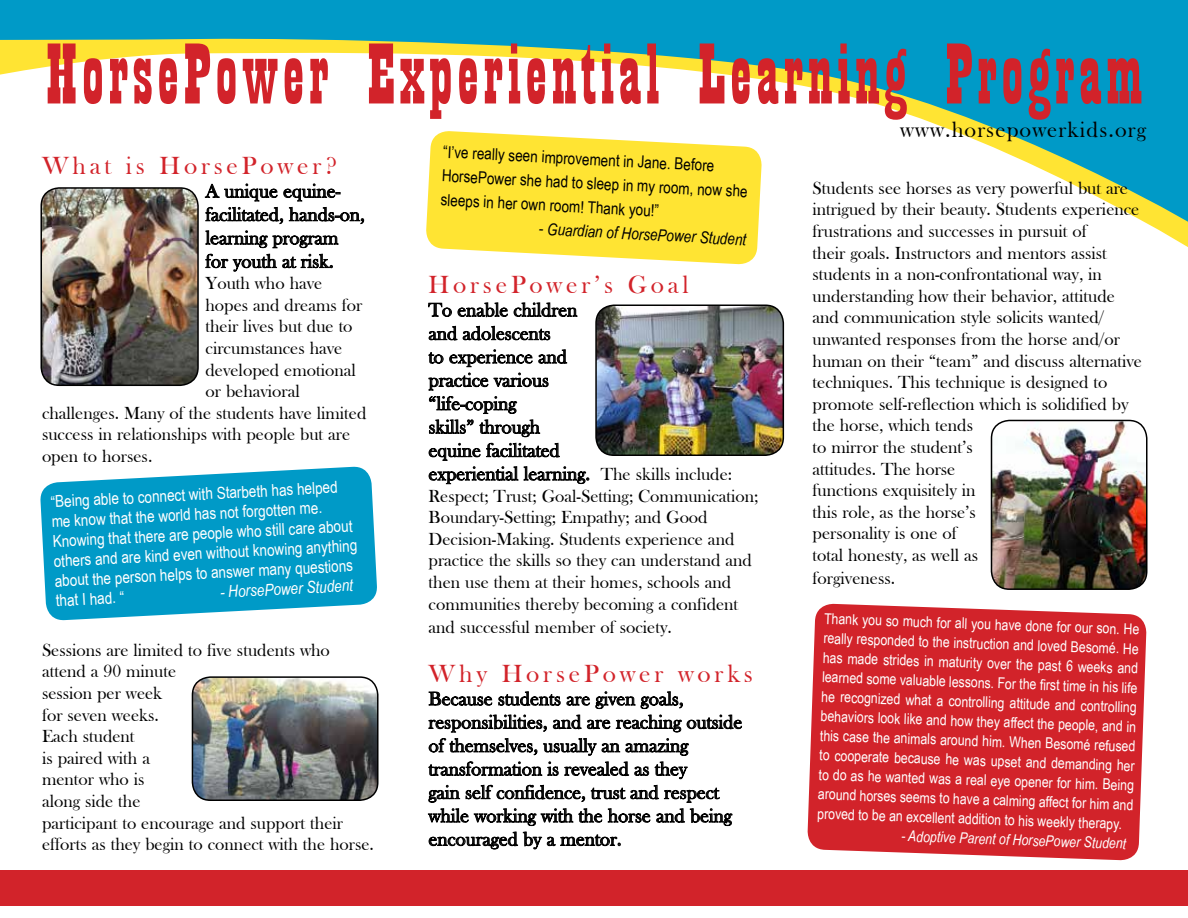
<style>
.page{position:relative;width:1188px;height:918px;background:#fff}
.page>*{position:absolute;margin:0;border:0;box-sizing:border-box;transform-origin:0 0}
.t1{font:90px "Playbill";letter-spacing:.05em;color:#d2232a}
.t2{font:25.5px "Bask Old Face";letter-spacing:.15em;color:#d2232a}
.t3{font:22.5px "Bask Old Face";letter-spacing:.05em;color:#000}
.t4{font:19.5px/23.4px "Bask Old Face";color:#000}
.t5{font:18px/21.6px "Bask Old Face";color:#000}
.t6{font:16.5px/19.8px "Arial Narrow";color:#fff}
.t7{font:16.5px/24px "Arial Narrow";color:#000}
.t8{font:italic 16.5px "Arial Narrow";color:#000}
.t9{font:italic 16.5px "Arial Narrow";color:#fff}
.t10{font:15px/19.5px "Arial Narrow";color:#fff;text-align:justify}
.t11{font:italic 15px "Arial Narrow";color:#fff}
.s1{font-size:18px}
</style>
<div class="page">
<svg style="left:0;top:0;width:1188px;height:239px"></svg>
<div style="left:40px;top:155px;width:337px;height:736px;background:#fff"></div>
<svg style="left:205px;top:183px;width:159px;height:41px"></svg>
<svg style="left:205px;top:230px;width:134px;height:42px"></svg>
<svg style="left:428px;top:302px;width:150px;height:15px"></svg>
<svg style="left:428px;top:326px;width:123px;height:15px"></svg>
<svg style="left:428px;top:349px;width:162px;height:135px"></svg>
<svg style="left:428px;top:691px;width:314px;height:159px"></svg>
<div style="left:0;top:870px;width:1188px;height:36px;background:#d2232a"></div>
<img style="left:43px;top:188px;width:155px;height:197px">
<div style="left:40px;top:187px;width:159px;height:199px;border:2px solid #000;border-radius:18px"></div>
<img style="left:992px;top:420px;width:153px;height:169px">
<div style="left:991px;top:420px;width:157px;height:170px;border:2px solid #000;border-radius:18px"></div>
<img style="left:192px;top:679px;width:185px;height:121px">
<div style="left:192px;top:676px;width:187px;height:125px;border:2px solid #000;border-radius:18px"></div>
<img style="left:598px;top:306px;width:185px;height:149px">
<div style="left:595px;top:304px;width:189px;height:152px;border:2px solid #000;border-radius:18px"></div>
<svg style="left:40px;top:466px;width:337px;height:155px;background:#20a7ce"></svg>
<svg style="left:425px;top:130px;width:337px;height:135px;background:#ffe751"></svg>
<svg style="left:807px;top:603px;width:340px;height:258px;background:#d53339"></svg>
<h1 class="t1" style="left:46px;top:29px;width:1098px">HorsePower Experiential Learning Program</h1>
<p class="t3" style="left:900px;top:117px;width:247px">www.horsepowerkids.org</p>
<h2 class="t2" style="left:42px;top:152px;width:296px">What is HorsePower?</h2>
<p class="t4" style="left:206px;top:180px;width:161px">A unique equine&shy;facilitated, hands-on, learning program for youth at risk.</p>
<p class="t5" style="left:206px;top:273px;width:118px">Youth who have</p>
<p class="t5" style="left:206px;top:294px;width:158px">hopes and dreams for</p>
<p class="t5" style="left:206px;top:316px;width:149px">their lives but due to</p>
<p class="t5" style="left:206px;top:338px;width:138px">circumstances have</p>
<p class="t5" style="left:206px;top:359px;width:152px">developed emotional</p>
<p class="t5" style="left:206px;top:381px;width:96px">or behavioral</p>
<p class="t5" style="left:42px;top:402px;width:326px">challenges. Many of the students have limited</p>
<p class="t5" style="left:42px;top:424px;width:310px">success in relationships with people but are</p>
<p class="t5" style="left:42px;top:446px;width:112px">open to horses.</p>
<p class="t6" style="left:50px;top:491px;width:305px;rotate:-3deg">“Being able to connect with Starbeth has helped me know that the world has not forgotten me.<br>Knowing that there are people who still care about others and are kind even without knowing anything about the person helps to answer many questions that I had. “</p>
<p class="t9" style="left:219px;top:581px;width:135px;rotate:-3deg">- HorsePower Student</p>
<p class="t5" style="left:42px;top:639px;width:334px">Sessions are limited to five students who attend a 90 minute<br>session per week<br>for seven weeks.<br>Each student<br>is paired with a<br>mentor who is<br>along side the<br>participant to encourage and support their efforts as they begin to connect with the horse.</p>
<p class="t7" style="left:444px;top:139px;width:308px;rotate:3deg">“I’ve really seen improvement in Jane. Before<br>HorsePower she had to sleep in my room, now she sleeps in her own room! Thank you!”</p>
<p class="t8" style="left:540px;top:217px;width:209px;rotate:3deg">- Guardian of HorsePower Student</p>
<h2 class="t2" style="left:429px;top:270px;width:262px">HorsePower’s Goal</h2>
<p class="t4" style="left:429px;top:299px;width:305px">To enable children<br>and adolescents<br>to experience and<br>practice various<br>“life-coping<br>skills” through<br>equine facilitated<br>experiential learning. <span class="s1">The skills include:</span></p>
<p class="t5" style="left:429px;top:485px;width:331px">Respect; Trust; Goal-Setting; Communication; Boundary-Setting; Empathy; and Good Decision-Making. Students experience and practice the skills so they can understand and then use them at their homes, schools and communities thereby becoming a confident</p>
<p class="t5" style="left:429px;top:617px;width:245px">and successful member of society.</p>
<h2 class="t2" style="left:429px;top:659px;width:326px">Why HorsePower works</h2>
<p class="t4" style="left:429px;top:687px;width:315px">Because students are given goals, responsibilities, and are reaching outside of themselves, usually an amazing transformation is revealed as they<br>gain self confidence, trust and respect while working with the horse and being encouraged by a mentor.</p>
<p class="t5" style="left:813px;top:178px;width:331px">Students see horses as very powerful but are intrigued by their beauty. Students experience frustrations and successes in pursuit of<br>their goals. Instructors and mentors assist students in a non-confrontational way, in understanding how their behavior, attitude and communication style solicits wanted/ unwanted responses from the horse and/or human on their “team” and discuss alternative techniques. This technique is designed to promote self-reflection which is solidified by the horse, which tends<br>to mirror the student’s<br>attitudes. The horse<br>functions exquisitely in<br>this role, as the horse’s<br>personality is one of<br>total honesty, as well as</p>
<p class="t5" style="left:813px;top:568px;width:84px">forgiveness.</p>
<p class="t10" style="left:825px;top:608px;width:317px;rotate:2deg">Thank you so much for all you have done for our son. He really responded to the instruction and loved Besomé. He has made strides in maturity over the past 6 weeks and learned some valuable lessons. For the fi rst time in his life he recognized what a controlling attitude and controlling behaviors look like and how they affect the people, and in this case the animals around him. When Besomé refused to cooperate because he was upset and demanding her to do as he wanted was a real eye opener for him. Being around horses seems to have a calming affect for him and proved to be an excellent addition to his weekly therapy.</p>
<p class="t11" style="left:902px;top:825px;width:226px;rotate:2deg">- Adoptive Parent of HorsePower Student</p>
</div>
